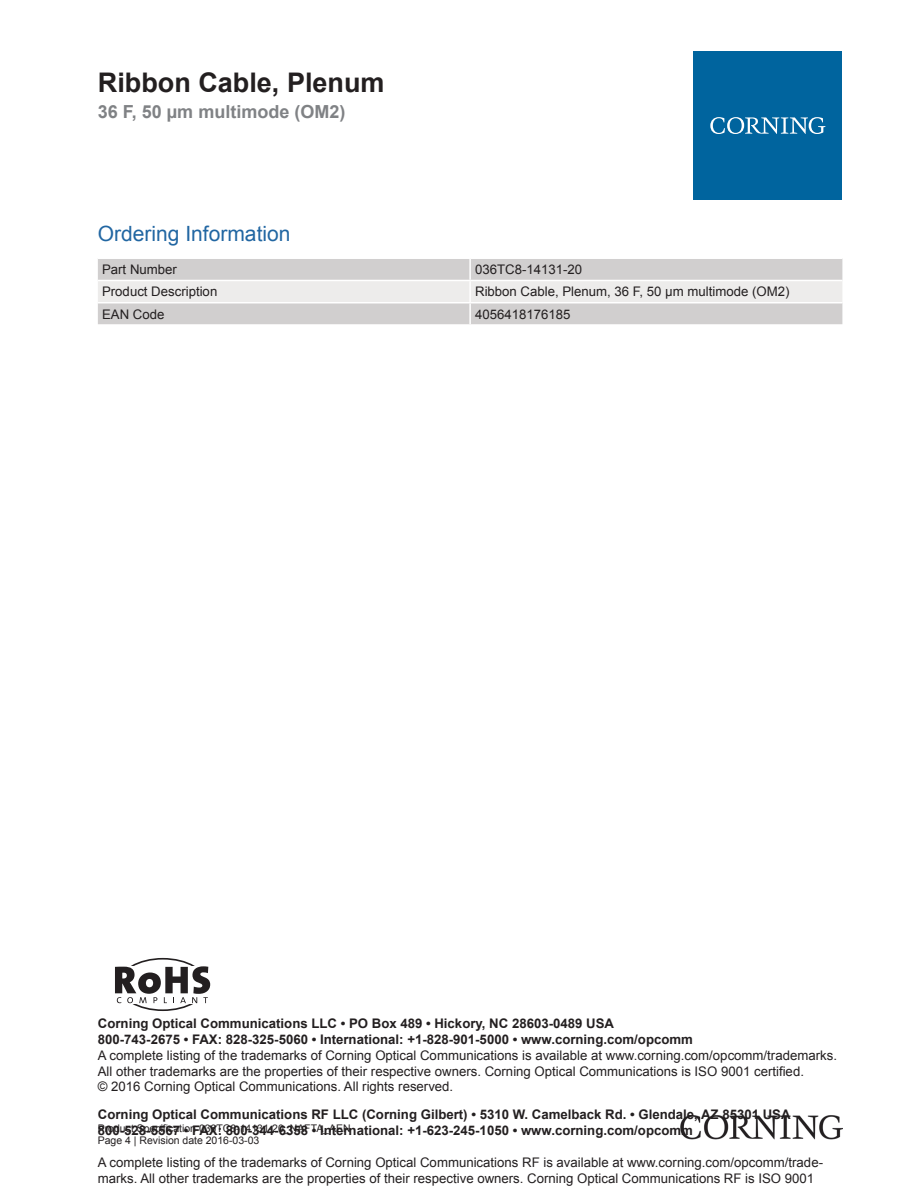
<style>
.page{position:relative;width:919px;height:1187px;background:#fff}
.page>*{position:absolute;margin:0;border:0;box-sizing:border-box;transform-origin:0 0}
.t1{font:700 27px "Arial";color:#231f20}
.t2{font:21px "Arial";color:#2166a2}
.t3{font:700 18px "Arial";color:#808285}
.t4{font:13.2px/15.9px "Arial";color:#231f20}
.t5{font:700 13.2px/15.9px "Arial";color:#231f20}
.t6{font:10.5px/12.6px "Arial";color:#231f20}
</style>
<div class="page">
<div style="left:98px;top:259px;width:744px;height:65px;background:#d1cfcf"></div>
<div style="left:98px;top:281px;width:744px;height:21px;background:#edeceb"></div>
<hr style="left:469px;top:259px;width:2px;height:21px;background:#fff">
<hr style="left:469px;top:281px;width:2px;height:21px;background:#fff">
<hr style="left:469px;top:303px;width:2px;height:21px;background:#fff">
<hr style="left:98px;top:280px;width:372px;height:1px;background:#fff">
<hr style="left:470px;top:280px;width:372px;height:1px;background:#fff">
<hr style="left:98px;top:302px;width:372px;height:1px;background:#fff">
<hr style="left:470px;top:302px;width:372px;height:1px;background:#fff">
<div style="left:693px;top:51px;width:149px;height:149px;background:#00649e"></div>
<svg style="left:710px;top:117px;width:115px;height:17px"></svg>
<img style="left:680px;top:1115px;width:162px;height:24px">
<div style="left:118px;top:957px;width:90px;height:53px;border:2px solid #231f20;border-radius:50%"></div>
<div style="left:98px;top:966px;width:123px;height:38px;background:#fff"></div>
<svg style="left:115px;top:966px;width:95px;height:37px"></svg>
<h1 class="t1" style="left:98px;top:64px;width:288px">Ribbon Cable, Plenum</h1>
<h3 class="t3" style="left:98px;top:100px;width:249px">36 F, 50 µm multimode (OM2)</h3>
<h2 class="t2" style="left:98px;top:219px;width:194px">Ordering Information</h2>
<p class="t4" style="left:102px;top:261px;width:76px">Part Number</p>
<p class="t4" style="left:475px;top:261px;width:109px">036TC8-14131-20</p>
<p class="t4" style="left:102px;top:284px;width:117px">Product Description</p>
<p class="t4" style="left:475px;top:284px;width:316px">Ribbon Cable, Plenum, 36 F, 50 µm multimode (OM2)</p>
<p class="t4" style="left:102px;top:306px;width:64px">EAN Code</p>
<p class="t4" style="left:475px;top:306px;width:97px">4056418176185</p>
<p class="t5" style="left:98px;top:1015px;width:596px">Corning Optical Communications LLC • PO Box 489 • Hickory, NC 28603-0489 USA<br>800-743-2675 • FAX: 828-325-5060 • International: +1-828-901-5000 • www.corning.com/opcomm</p>
<p class="t4" style="left:98px;top:1047px;width:740px">A complete listing of the trademarks of Corning Optical Communications is available at www.corning.com/opcomm/trademarks.<br>All other trademarks are the properties of their respective owners. Corning Optical Communications is ISO 9001 certified.<br>© 2016 Corning Optical Communications. All rights reserved.</p>
<p class="t5" style="left:98px;top:1107px;width:694px">Corning Optical Communications RF LLC (Corning Gilbert) • 5310 W. Camelback Rd. • Glendale, AZ 85301 USA<br>800-528-5567 • FAX: 800-344-6358 • International: +1-623-245-1050 • www.corning.com/opcomm</p>
<p class="t4" style="left:98px;top:1154px;width:726px">A complete listing of the trademarks of Corning Optical Communications RF is available at www.corning.com/opcomm/trade&shy;marks. All other trademarks are the properties of their respective owners. Corning Optical Communications RF is ISO 9001</p>
<p class="t6" style="left:98px;top:1121px;width:254px">Product Specification 036TC8-14131-20_NAFTA_AEN<br>Page 4 | Revision date 2016-03-03</p>
</div>
